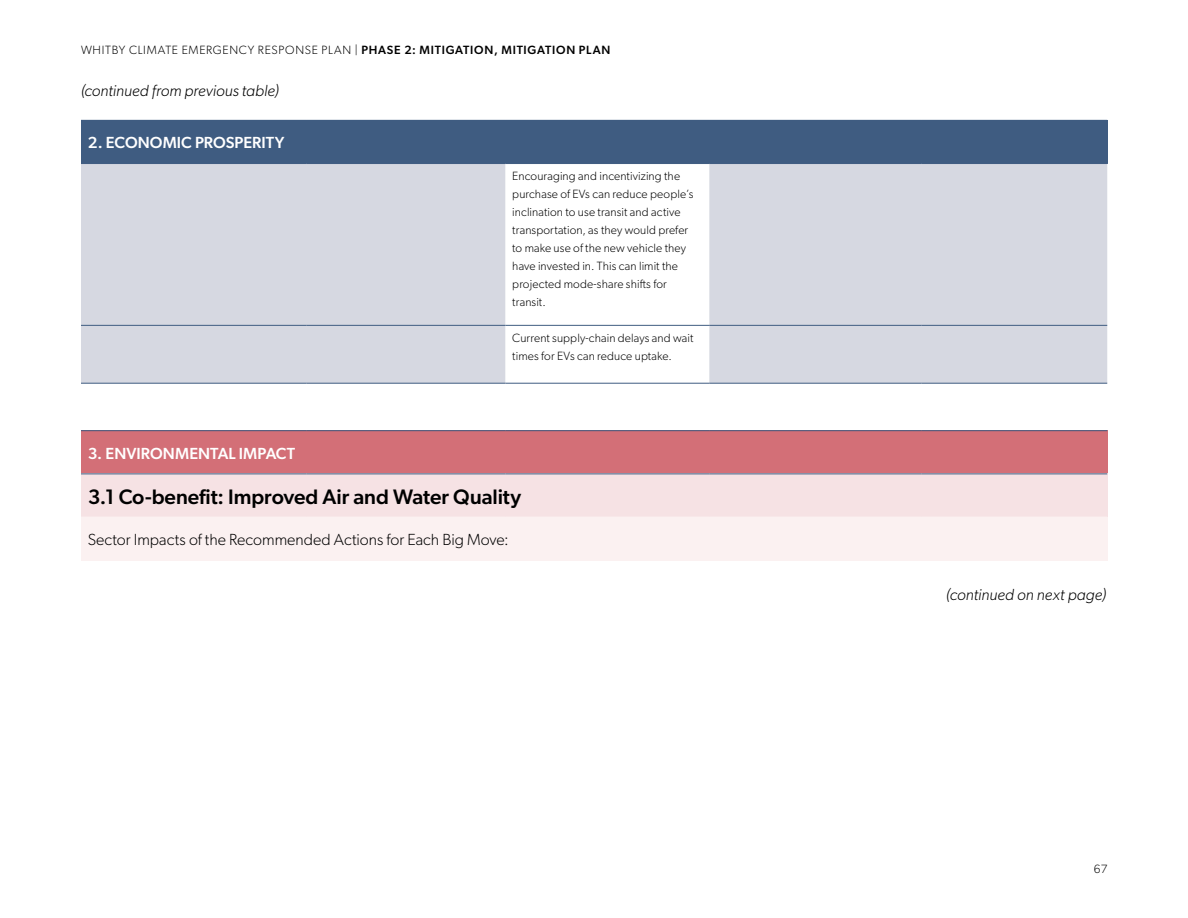
<style>
.page{position:relative;width:1188px;height:918px;background:#fff}
.page>*{position:absolute;margin:0;border:0;box-sizing:border-box;transform-origin:0 0}
.Body{font:500 21px "Gibson";color:#000}
.Body-2{font:300 16.2px "Gibson";color:#000}
.Body-3{font:500 16.2px "Gibson";letter-spacing:.005em;color:#fff}
.Body-4{font:italic 300 16.05px "Gibson";color:#000}
.Table_-_body_-_8{font:300 12px/18px "Gibson";letter-spacing:.01em;color:#000}
.Table_-_body_-_8-2{font:300 12px "Gibson";letter-spacing:.06em;color:#000}
.s1{font-weight:500}
</style>
<div class="page">
<div style="left:81px;top:120px;width:1026px;height:44px;background:#3f5c81"></div>
<div style="left:81px;top:164px;width:1026px;height:219px;background:#d6d8e1"></div>
<svg style="left:506px;top:164px;width:203px;height:219px"></svg>
<hr style="left:506px;top:325px;width:203px;height:1px;background:#3f5c81">
<hr style="left:81px;top:325px;width:226px;height:1px;background:#3f5c81">
<hr style="left:307px;top:325px;width:199px;height:1px;background:#3f5c81">
<hr style="left:81px;top:383px;width:226px;height:1px;background:#3f5c81">
<hr style="left:307px;top:383px;width:199px;height:1px;background:#3f5c81">
<hr style="left:506px;top:383px;width:203px;height:1px;background:#3f5c81">
<hr style="left:709px;top:383px;width:212px;height:1px;background:#3f5c81">
<hr style="left:921px;top:383px;width:186px;height:1px;background:#3f5c81">
<hr style="left:709px;top:325px;width:212px;height:1px;background:#3f5c81">
<hr style="left:921px;top:325px;width:186px;height:1px;background:#3f5c81">
<div style="left:81px;top:431px;width:1026px;height:43px;background:#d36f77"></div>
<div style="left:81px;top:474px;width:1026px;height:43px;background:#f6e2e4"></div>
<div style="left:81px;top:517px;width:1026px;height:43px;background:#fbf1f1"></div>
<hr style="left:81px;top:560px;width:226px;height:1px;background:#fbf1f1">
<hr style="left:307px;top:560px;width:199px;height:1px;background:#fbf1f1">
<hr style="left:506px;top:560px;width:203px;height:1px;background:#fbf1f1">
<hr style="left:709px;top:560px;width:212px;height:1px;background:#fbf1f1">
<hr style="left:921px;top:560px;width:186px;height:1px;background:#fbf1f1">
<hr style="left:81px;top:430px;width:226px;height:1px;background:#3f5c81">
<hr style="left:307px;top:430px;width:199px;height:1px;background:#3f5c81">
<hr style="left:506px;top:430px;width:203px;height:1px;background:#3f5c81">
<hr style="left:709px;top:430px;width:212px;height:1px;background:#3f5c81">
<hr style="left:921px;top:430px;width:186px;height:1px;background:#3f5c81">
<hr style="left:81px;top:474px;width:226px;height:1px;background:#3f5c81">
<hr style="left:307px;top:474px;width:199px;height:1px;background:#3f5c81">
<hr style="left:506px;top:474px;width:203px;height:1px;background:#3f5c81">
<hr style="left:709px;top:474px;width:212px;height:1px;background:#3f5c81">
<hr style="left:921px;top:474px;width:186px;height:1px;background:#3f5c81">
<p class="Table_-_body_-_8-2" style="left:81px;top:43px;width:531px">WHITBY CLIMATE EMERGENCY RESPONSE PLAN | <span class="s1">PHASE 2: MITIGATION, MITIGATION PLAN</span></p>
<p class="Body-4" style="left:81px;top:81px;width:199px">(continued from previous table)</p>
<p class="Body-3" style="left:88px;top:133px;width:198px">2. ECONOMIC PROSPERITY</p>
<p class="Table_-_body_-_8" style="left:512px;top:167px;width:183px">Encouraging and incentivizing the purchase of EVs can reduce people’s inclination to use transit and active transportation, as they would prefer to make use of the new vehicle they have invested in. This can limit the projected mode-share shifts for transit.</p>
<p class="Table_-_body_-_8" style="left:512px;top:328px;width:183px">Current supply-chain delays and wait times for EVs can reduce uptake.</p>
<p class="Body-3" style="left:88px;top:443px;width:209px">3. ENVIRONMENTAL IMPACT</p>
<p class="Body" style="left:88px;top:484px;width:435px">3.1 Co-benefit: Improved Air and Water Quality</p>
<p class="Body-2" style="left:88px;top:530px;width:423px">Sector Impacts of the Recommended Actions for Each Big Move:</p>
<p class="Body-4" style="left:946px;top:585px;width:161px">(continued on next page)</p>
<p class="Table_-_body_-_8" style="left:1094px;top:860px;width:16px">67</p>
</div>
